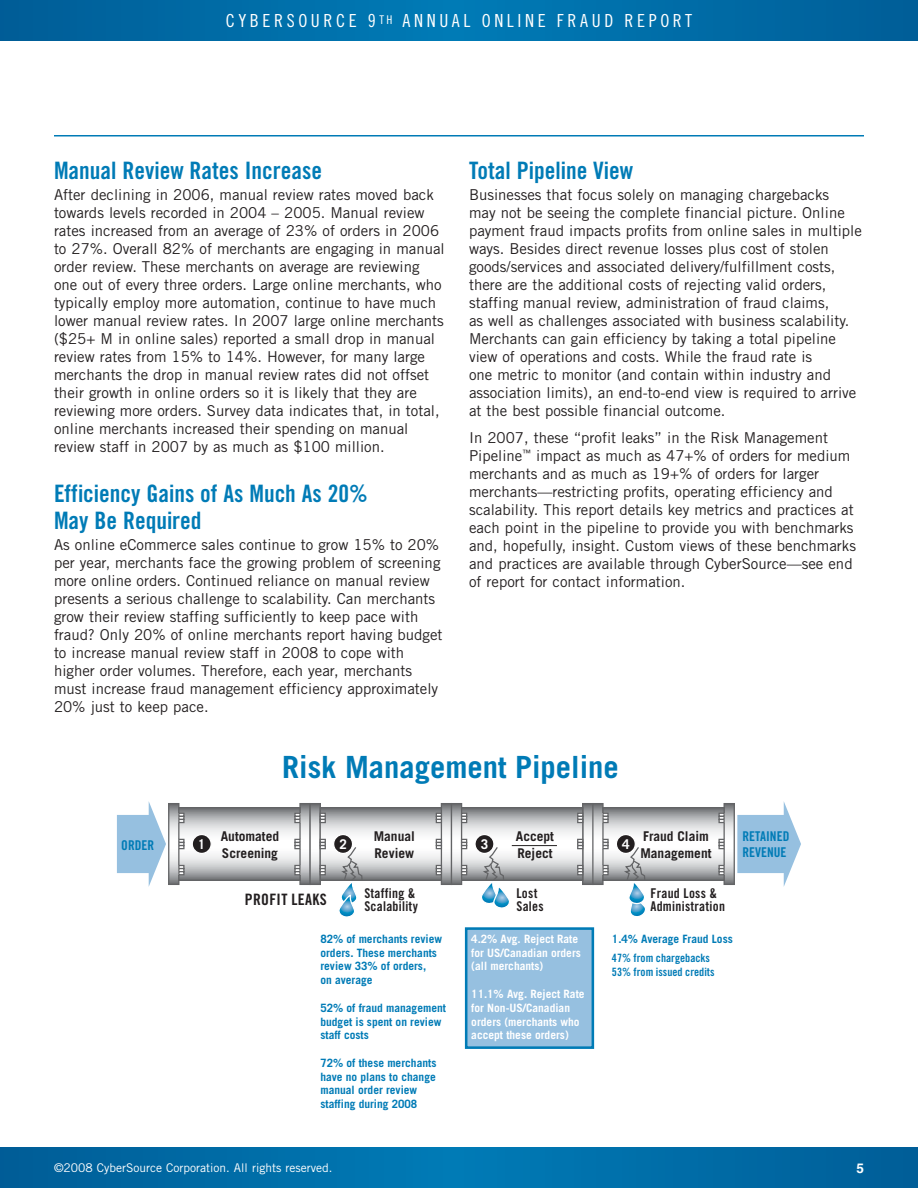
<style>
.page{position:relative;width:918px;height:1188px;background:#fff}
.page>*{position:absolute;margin:0;border:0;box-sizing:border-box;transform-origin:0 0}
.t1{font:700 30.6px "Trade Gothic";color:#007bb6}
.t2{font:24px/27px "Trade Gothic LT Std Bd Cn 20";color:#007bb6}
.t3{font:18px "Trade Gothic LT Std Cn 18";letter-spacing:.2em;color:#fff}
.t4{font:15.75px "Trade Gothic Bold Cond Twenty";letter-spacing:.02em;color:#231f20}
.t5{font:15px/18px "Trade Gothic LT Std";color:#231f20}
.t6{font:700 13.5px/16.2px "Trade Gothic";color:#231f20}
.t7{font:13.5px/13.5px "Trade Gothic Bold Cond Twenty";letter-spacing:.02em;color:#231f20}
.t8{font:13.5px/16.2px "Trade Gothic Bold Cond Twenty";color:#007bb6}
.t9{font:700 13.5px "Trade Gothic";color:#fff}
.t10{font:700 13.5px "Helvetica";color:#fff}
.t11{font:12px "Trade Gothic LT Std";color:#fff}
.t12{font:700 11.55px/13.8px "Trade Gothic";color:#007bb6}
.t13{font:700 11.55px/13.8px "Trade Gothic";color:#fff}
.t14{font:11.55px/13.8px "Trade Gothic Bold Cond Twenty";color:#007bb6}
</style>
<div class="page">
<hr style="left:54px;top:135px;width:810px;height:1px;background:#007bb6">
<svg style="left:0;top:1148px;width:918px;height:40px;background:#006ba6"></svg>
<svg style="left:0;top:0;width:918px;height:40px;background:#006ba6"></svg>
<svg style="left:170px;top:805px;width:7px;height:78px"></svg>
<div style="left:168px;top:803px;width:11px;height:82px;border:1px solid #636466"></div>
<svg style="left:301px;top:805px;width:8px;height:78px"></svg>
<div style="left:299px;top:803px;width:12px;height:82px;border:1px solid #636466"></div>
<svg style="left:180px;top:809px;width:119px;height:70px"></svg>
<div style="left:178px;top:807px;width:123px;height:74px;border:1px solid #636466"></div>
<div style="left:192px;top:835px;width:19px;height:18px;background:#231f20;border-radius:50%"></div>
<div style="left:192px;top:834px;width:20px;height:20px;border:1px solid #fff;border-radius:50%"></div>
<svg style="left:294px;top:813px;width:7px;height:10px"></svg>
<svg style="left:294px;top:865px;width:7px;height:10px"></svg>
<svg style="left:294px;top:839px;width:7px;height:10px"></svg>
<svg style="left:178px;top:813px;width:7px;height:10px"></svg>
<svg style="left:178px;top:865px;width:7px;height:10px"></svg>
<svg style="left:178px;top:839px;width:7px;height:10px"></svg>
<svg style="left:311px;top:805px;width:8px;height:78px"></svg>
<div style="left:309px;top:803px;width:12px;height:82px;border:1px solid #636466"></div>
<svg style="left:443px;top:805px;width:7px;height:78px"></svg>
<div style="left:441px;top:803px;width:11px;height:82px;border:1px solid #636466"></div>
<svg style="left:322px;top:809px;width:118px;height:70px"></svg>
<div style="left:320px;top:807px;width:122px;height:74px;border:1px solid #636466"></div>
<div style="left:334px;top:835px;width:19px;height:18px;background:#231f20;border-radius:50%"></div>
<div style="left:333px;top:834px;width:20px;height:20px;border:1px solid #fff;border-radius:50%"></div>
<svg style="left:436px;top:813px;width:6px;height:10px"></svg>
<svg style="left:436px;top:865px;width:6px;height:10px"></svg>
<svg style="left:436px;top:839px;width:6px;height:10px"></svg>
<svg style="left:320px;top:813px;width:6px;height:10px"></svg>
<svg style="left:320px;top:865px;width:6px;height:10px"></svg>
<svg style="left:320px;top:839px;width:6px;height:10px"></svg>
<svg style="left:453px;top:805px;width:7px;height:78px"></svg>
<div style="left:451px;top:803px;width:11px;height:82px;border:1px solid #636466"></div>
<svg style="left:584px;top:805px;width:8px;height:78px"></svg>
<div style="left:582px;top:803px;width:12px;height:82px;border:1px solid #636466"></div>
<svg style="left:463px;top:809px;width:118px;height:70px"></svg>
<div style="left:461px;top:807px;width:122px;height:74px;border:1px solid #636466"></div>
<div style="left:475px;top:835px;width:19px;height:18px;background:#231f20;border-radius:50%"></div>
<div style="left:474px;top:834px;width:21px;height:20px;border:1px solid #fff;border-radius:50%"></div>
<svg style="left:577px;top:813px;width:6px;height:10px"></svg>
<svg style="left:577px;top:865px;width:6px;height:10px"></svg>
<svg style="left:577px;top:839px;width:6px;height:10px"></svg>
<svg style="left:461px;top:813px;width:6px;height:10px"></svg>
<svg style="left:461px;top:865px;width:6px;height:10px"></svg>
<svg style="left:461px;top:839px;width:6px;height:10px"></svg>
<svg style="left:594px;top:805px;width:8px;height:78px"></svg>
<div style="left:592px;top:803px;width:12px;height:82px;border:1px solid #636466"></div>
<svg style="left:726px;top:805px;width:7px;height:78px"></svg>
<div style="left:724px;top:803px;width:11px;height:82px;border:1px solid #636466"></div>
<svg style="left:604px;top:809px;width:119px;height:70px"></svg>
<div style="left:602px;top:807px;width:123px;height:74px;border:1px solid #636466"></div>
<div style="left:616px;top:835px;width:19px;height:18px;background:#231f20;border-radius:50%"></div>
<div style="left:616px;top:834px;width:20px;height:20px;border:1px solid #fff;border-radius:50%"></div>
<svg style="left:718px;top:813px;width:7px;height:10px"></svg>
<svg style="left:718px;top:865px;width:7px;height:10px"></svg>
<svg style="left:718px;top:839px;width:7px;height:10px"></svg>
<svg style="left:602px;top:813px;width:7px;height:10px"></svg>
<svg style="left:602px;top:865px;width:7px;height:10px"></svg>
<svg style="left:602px;top:839px;width:7px;height:10px"></svg>
<hr style="left:512px;top:845px;width:45px;height:1px;background:#231f20">
<svg style="left:117px;top:801px;width:49px;height:86px"></svg>
<svg style="left:737px;top:801px;width:64px;height:86px"></svg>
<div style="left:466px;top:929px;width:127px;height:119px;background:#96c0e0"></div>
<div style="left:465px;top:927px;width:129px;height:122px;border:3px solid #007bb6"></div>
<svg style="left:338px;top:846px;width:25px;height:71px"></svg>
<svg style="left:622px;top:846px;width:25px;height:70px"></svg>
<svg style="left:481px;top:846px;width:29px;height:62px"></svg>
<p class="t3" style="left:226px;top:14px;width:468px">CYBERSOURCE 9<sup>TH</sup> ANNUAL ONLINE FRAUD REPORT</p>
<h2 class="t2" style="left:54px;top:160px;width:270px">Manual Review Rates Increase</h2>
<p class="t5" style="left:54px;top:188px;width:392px">After declining in 2006, manual review rates moved back towards levels recorded in 2004 – 2005. Manual review rates increased from an average of 23% of orders in 2006 to 27%. Overall 82% of merchants are engaging in manual order review. These merchants on average are reviewing one out of every three orders. Large online merchants, who typically employ more automation, continue to have much lower manual review rates. In 2007 large online merchants ($25+ M in online sales) reported a small drop in manual review rates from 15% to 14%. However, for many large merchants the drop in manual review rates did not offset their growth in online orders so it is likely that they are reviewing more orders. Survey data indicates that, in total, online merchants increased their spending on manual review staff in 2007 by as much as $100 million.</p>
<h2 class="t2" style="left:54px;top:483px;width:315px">Efficiency Gains of As Much As 20%<br>May Be Required</h2>
<p class="t5" style="left:54px;top:537px;width:390px">As online eCommerce sales continue to grow 15% to 20% per year, merchants face the growing problem of screening more online orders. Continued reliance on manual review presents a serious challenge to scalability. Can merchants grow their review staffing sufficiently to keep pace with fraud? Only 20% of online merchants report having budget to increase manual review staff in 2008 to cope with higher order volumes. Therefore, each year, merchants must increase fraud management efficiency approximately 20% just to keep pace.</p>
<h2 class="t2" style="left:469px;top:160px;width:166px">Total Pipeline View</h2>
<p class="t5" style="left:469px;top:188px;width:394px">Businesses that focus solely on managing chargebacks<br>may not be seeing the complete financial picture. Online payment fraud impacts profits from online sales in multiple ways. Besides direct revenue losses plus cost of stolen goods/services and associated delivery/fulfillment costs, there are the additional costs of rejecting valid orders, staffing manual review, administration of fraud claims,<br>as well as challenges associated with business scalability.<br>Merchants can gain efficiency by taking a total pipeline view of operations and costs. While the fraud rate is<br>one metric to monitor (and contain within industry and association limits), an end-to-end view is required to arrive at the best possible financial outcome.</p>
<p class="t5" style="left:469px;top:431px;width:389px">In 2007, these “profit leaks” in the Risk Management Pipeline<sup>™</sup> impact as much as 47+% of orders for medium merchants and as much as 19+% of orders for larger merchants—restricting profits, operating efficiency and scalability. This report details key metrics and practices at each point in the pipeline to provide you with benchmarks and, hopefully, insight. Custom views of these benchmarks and practices are available through CyberSource—see end of report for contact information.</p>
<h1 class="t1" style="left:282px;top:752px;width:338px">Risk Management Pipeline</h1>
<p class="t9" style="left:481px;top:838px;width:9px">3</p>
<p class="t6" style="left:640px;top:830px;width:73px">Fraud Claim<br>Management</p>
<p class="t8" style="left:121px;top:838px;width:34px">ORDER</p>
<p class="t8" style="left:743px;top:829px;width:48px">RETAINED<br>REVENUE</p>
<p class="t4" style="left:245px;top:892px;width:83px">PROFIT LEAKS</p>
<p class="t7" style="left:364px;top:887px;width:55px">Staffing &amp;<br>Scalability</p>
<p class="t7" style="left:516px;top:887px;width:29px">Lost<br>Sales</p>
<p class="t7" style="left:650px;top:887px;width:76px">Fraud Loss &amp;<br>Administration</p>
<p class="t13" style="left:471px;top:933px;width:111px">4.2% Avg. Reject Rate for US/Canadian orders (all merchants)</p>
<p class="t13" style="left:471px;top:988px;width:115px">11.1% Avg. Reject Rate for Non-US/Canadian orders (merchants who accept these orders)</p>
<p class="t9" style="left:198px;top:838px;width:9px">1</p>
<p class="t6" style="left:374px;top:830px;width:43px">Manual<br>Review</p>
<p class="t6" style="left:221px;top:830px;width:60px">Automated<br>Screening</p>
<p class="t9" style="left:339px;top:838px;width:9px">2</p>
<p class="t6" style="left:516px;top:830px;width:40px">Accept<br>Reject</p>
<p class="t9" style="left:622px;top:838px;width:9px">4</p>
<p class="t12" style="left:320px;top:933px;width:123px">82% of merchants review orders. These merchants review 33% of orders,<br>on average</p>
<p class="t12" style="left:320px;top:1002px;width:127px">52% of fraud management budget is spent on review staff costs</p>
<p class="t12" style="left:320px;top:1057px;width:118px">72% of these merchants have no plans to change manual order review staffing during 2008</p>
<p class="t12" style="left:612px;top:933px;width:122px">1.4% Average Fraud Loss</p>
<p class="t14" style="left:612px;top:952px;width:104px">47% from chargebacks<br>53% from issued credits</p>
<p class="t11" style="left:54px;top:1164px;width:280px">©2008 CyberSource Corporation. All rights reserved.</p>
<p class="t10" style="left:856px;top:1163px;width:9px">5</p>
</div>
